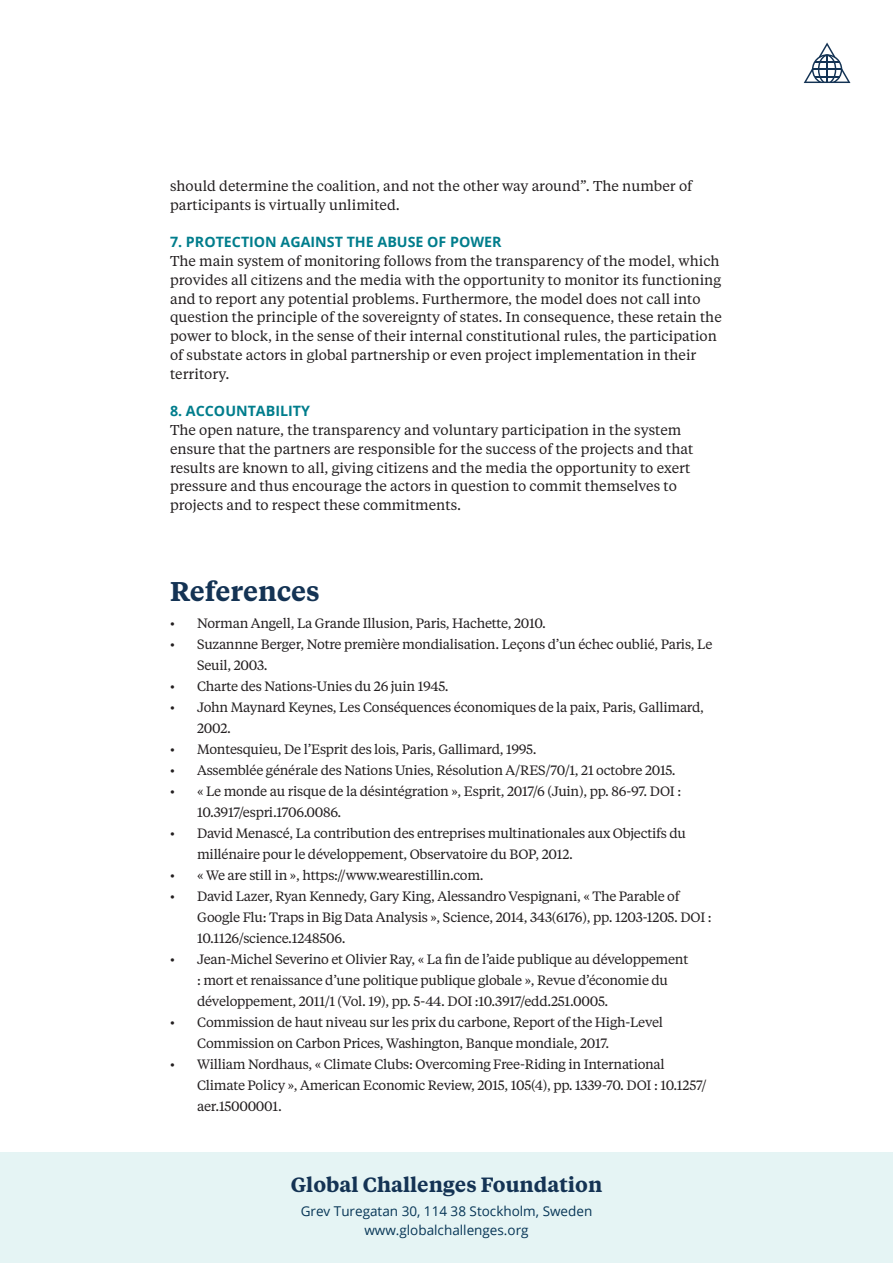
<style>
.page{position:relative;width:893px;height:1263px;background:#fff}
.page>*{position:absolute;margin:0;border:0;box-sizing:border-box;transform-origin:0 0}
.Fact_box_heading{font:600 27px "Tiempos Text";color:#143354}
.Fact_box_heading_cop{font:600 20.55px "Tiempos Text";color:#143354}
.t1{font:14.25px/18.8px "Tiempos Text";color:#231f20}
.t2{font:700 14.25px "Open Sans";color:#007d8c}
.t3{font:13.5px/21px "Tiempos Text";letter-spacing:-.02em;color:#231f20}
.Fact_box_body_copy{font:13.5px/19.5px "Open Sans";color:#063556;text-align:center}
.t4{font:12px "Open Sans";color:#143354}
</style>
<div class="page">
<svg style="left:804px;top:43px;width:46px;height:40px"></svg>
<div style="left:0;top:1152px;width:893px;height:111px;background:#e5f4f4"></div>
<p class="t1" style="left:170px;top:176px;width:524px">should determine the coalition, and not the other way around”. The number of participants is virtually unlimited.</p>
<p class="t2" style="left:170px;top:232px;width:333px">7. PROTECTION AGAINST THE ABUSE OF POWER</p>
<p class="t1" style="left:170px;top:251px;width:553px">The main system of monitoring follows from the transparency of the model, which provides all citizens and the media with the opportunity to monitor its functioning and to report any potential problems. Furthermore, the model does not call into question the principle of the sovereignty of states. In consequence, these retain the power to block, in the sense of their internal constitutional rules, the participation of substate actors in global partnership or even project implementation in their territory.</p>
<p class="t2" style="left:170px;top:401px;width:141px">8. ACCOUNTABILITY</p>
<p class="t1" style="left:170px;top:420px;width:525px">The open nature, the transparency and voluntary participation in the system ensure that the partners are responsible for the success of the projects and that results are known to all, giving citizens and the media the opportunity to exert pressure and thus encourage the actors in question to commit themselves to projects and to respect these commitments.</p>
<p class="Fact_box_heading" style="left:170px;top:573px;width:151px">References</p>
<p class="t3" style="left:170px;top:612px;width:377px">• Norman Angell, La Grande Illusion, Paris, Hachette, 2010.</p>
<p class="t3" style="left:197px;top:633px;width:517px;text-indent:-27px">• Suzannne Berger, Notre première mondialisation. Leçons d’un échec oublié, Paris, Le<br>Seuil, 2003.</p>
<p class="t3" style="left:170px;top:675px;width:280px">• Charte des Nations-Unies du 26 juin 1945.</p>
<p class="t3" style="left:197px;top:696px;width:508px;text-indent:-27px">• John Maynard Keynes, Les Conséquences économiques de la paix, Paris, Gallimard,<br>2002.</p>
<p class="t3" style="left:170px;top:738px;width:368px">• Montesquieu, De l’Esprit des lois, Paris, Gallimard, 1995.</p>
<p class="t3" style="left:170px;top:759px;width:507px">• Assemblée générale des Nations Unies, Résolution A/RES/70/1, 21 octobre 2015.</p>
<p class="t3" style="left:197px;top:780px;width:486px;text-indent:-27px">• « Le monde au risque de la désintégration », Esprit, 2017/6 (Juin), pp. 86-97. DOI :<br>10.3917/espri.1706.0086.</p>
<p class="t3" style="left:197px;top:822px;width:490px;text-indent:-27px">• David Menascé, La contribution des entreprises multinationales aux Objectifs du millénaire pour le développement, Observatoire du BOP, 2012.</p>
<p class="t3" style="left:170px;top:864px;width:315px">• « We are still in », https://www.wearestillin.com.</p>
<p class="t3" style="left:197px;top:885px;width:516px;text-indent:-27px">• David Lazer, Ryan Kennedy, Gary King, Alessandro Vespignani, « The Parable of<br>Google Flu: Traps in Big Data Analysis », Science, 2014, 343(6176), pp. 1203-1205. DOI :<br>10.1126/science.1248506.</p>
<p class="t3" style="left:197px;top:948px;width:493px;text-indent:-27px">• Jean-Michel Severino et Olivier Ray, « La fin de l’aide publique au développement : mort et renaissance d’une politique publique globale », Revue d’économie du développement, 2011/1 (Vol. 19), pp. 5-44. DOI :10.3917/edd.251.0005.</p>
<p class="t3" style="left:197px;top:1011px;width:467px;text-indent:-27px">• Commission de haut niveau sur les prix du carbone, Report of the High-Level<br>Commission on Carbon Prices, Washington, Banque mondiale, 2017.</p>
<p class="t3" style="left:197px;top:1053px;width:511px;text-indent:-27px">• William Nordhaus, « Climate Clubs: Overcoming Free-Riding in International<br>Climate Policy », American Economic Review, 2015, 105(4), pp. 1339-70. DOI : 10.1257/ aer.15000001.</p>
<p class="Fact_box_heading_cop" style="left:291px;top:1171px;width:313px">Global Challenges Foundation</p>
<p class="Fact_box_body_copy" style="left:301px;top:1200px;width:293px">Grev Turegatan 30, 114 38 Stockholm, Sweden www.globalchallenges.org</p>
<p class="t4" style="left:440px;top:1205px;width:15px">15</p>
</div>
